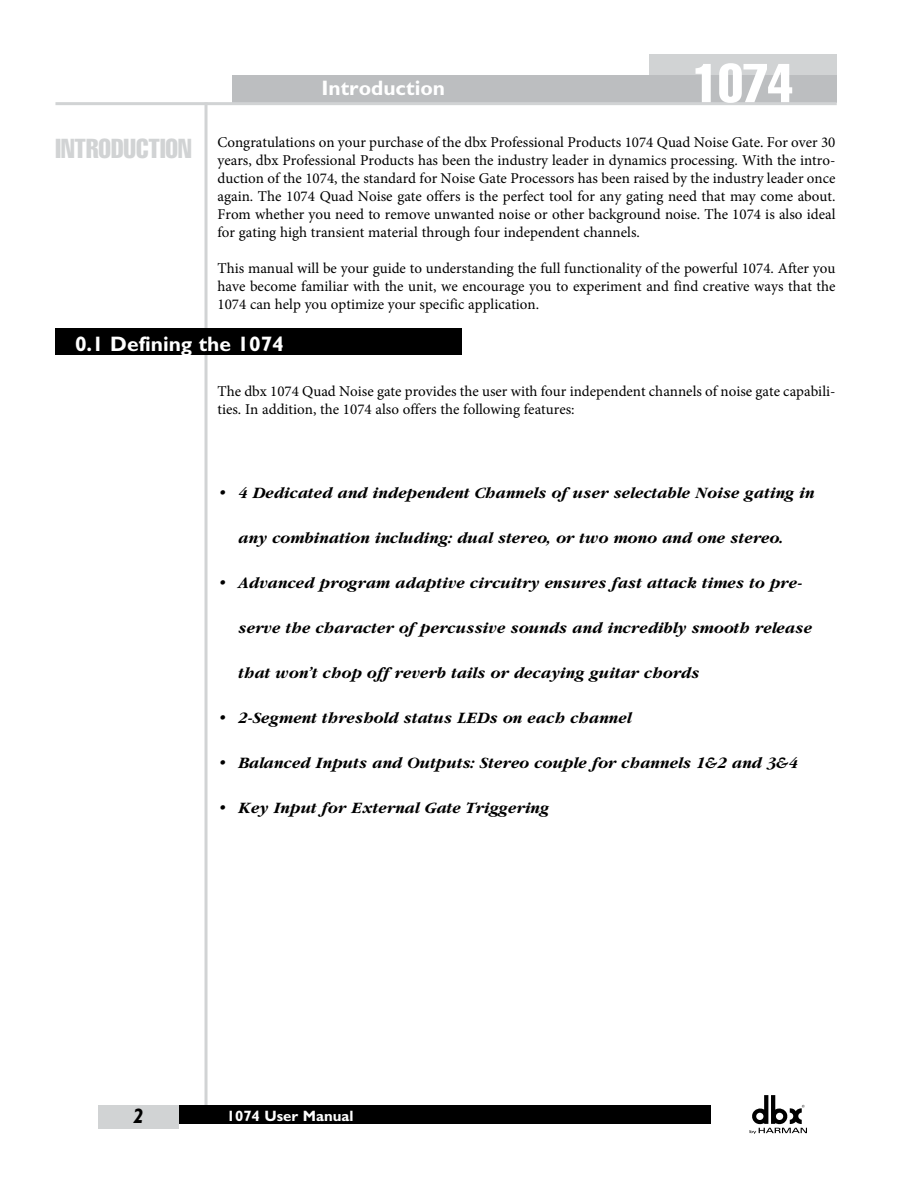
<style>
.page{position:relative;width:918px;height:1188px;background:#fff}
.page>*{position:absolute;margin:0;border:0;box-sizing:border-box;transform-origin:0 0}
.t1{font:extra-condensed 53.7px "Helvetica";color:#fff}
.t2{font:extra-condensed 27px "Helvetica";color:#d1d3d4}
.t3{font:700 21px "Gill Sans";color:#fff}
.t4{font:italic 700 21px "Gill Sans";color:#000}
.t5{font:italic 700 16.5px "Garamond";color:#000}
.t6{font:15px/18px "Minion Pro";color:#000;text-align:justify}
.t7{font:700 15px "Gill Sans";color:#fff}
</style>
<div class="page">
<div style="left:649px;top:54px;width:188px;height:25px;background:#d1d3d4"></div>
<div style="left:232px;top:75px;width:605px;height:27px;background:#bcbec0"></div>
<hr style="left:55px;top:102px;width:782px;height:3px;background:#d1d3d4">
<hr style="left:205px;top:102px;width:3px;height:1015px;background:#d1d3d4">
<svg style="left:750px;top:1095px;width:57px;height:39px"></svg>
<div style="left:179px;top:1106px;width:532px;height:18px;background:#000"></div>
<div style="left:98px;top:1106px;width:81px;height:23px;background:#d1d3d4"></div>
<div style="left:56px;top:328px;width:406px;height:27px;background:#000"></div>
<h3 class="t3" style="left:322px;top:76px;width:125px">Introduction</h3>
<h1 class="t1" style="left:693px;top:49px;width:101px">1074</h1>
<p class="t6" style="left:218px;top:134px;width:620px">Congratulations on your purchase of the dbx Professional Products 1074 Quad Noise Gate. For over 30 years, dbx Professional Products has been the industry leader in dynamics processing. With the intro&shy;duction of the 1074, the standard for Noise Gate Processors has been raised by the industry leader once again. The 1074 Quad Noise gate offers is the perfect tool for any gating need that may come about.<br>From whether you need to remove unwanted noise or other background noise. The 1074 is also ideal for gating high transient material through four independent channels.</p>
<p class="t6" style="left:218px;top:260px;width:620px">This manual will be your guide to understanding the full functionality of the powerful 1074. After you have become familiar with the unit, we encourage you to experiment and find creative ways that the 1074 can help you optimize your specific application.</p>
<h3 class="t3" style="left:75px;top:331px;width:210px">0.1 Defining the 1074</h3>
<p class="t6" style="left:218px;top:383px;width:620px">The dbx 1074 Quad Noise gate provides the user with four independent channels of noise gate capabili&shy;ties. In addition, the 1074 also offers the following features:</p>
<h2 class="t2" style="left:56px;top:131px;width:138px">INTRODUCTION</h2>
<p class="t5" style="left:218px;top:484px;width:598px">• 4 Dedicated and independent Channels of user selectable Noise gating in</p>
<p class="t5" style="left:238px;top:529px;width:547px">any combination including: dual stereo, or two mono and one stereo.</p>
<p class="t5" style="left:218px;top:574px;width:586px">• Advanced program adaptive circuitry ensures fast attack times to pre-</p>
<p class="t5" style="left:238px;top:619px;width:575px">serve the character of percussive sounds and incredibly smooth release</p>
<p class="t5" style="left:238px;top:664px;width:463px">that won’t chop off reverb tails or decaying guitar chords</p>
<p class="t5" style="left:218px;top:709px;width:415px">• 2-Segment threshold status LEDs on each channel</p>
<p class="t5" style="left:218px;top:754px;width:581px">• Balanced Inputs and Outputs: Stereo couple for channels 1&amp;2 and 3&amp;4</p>
<p class="t5" style="left:218px;top:799px;width:333px">• Key Input for External Gate Triggering</p>
<h3 class="t4" style="left:133px;top:1104px;width:13px">2</h3>
<p class="t7" style="left:227px;top:1107px;width:128px">1074 User Manual</p>
</div>
